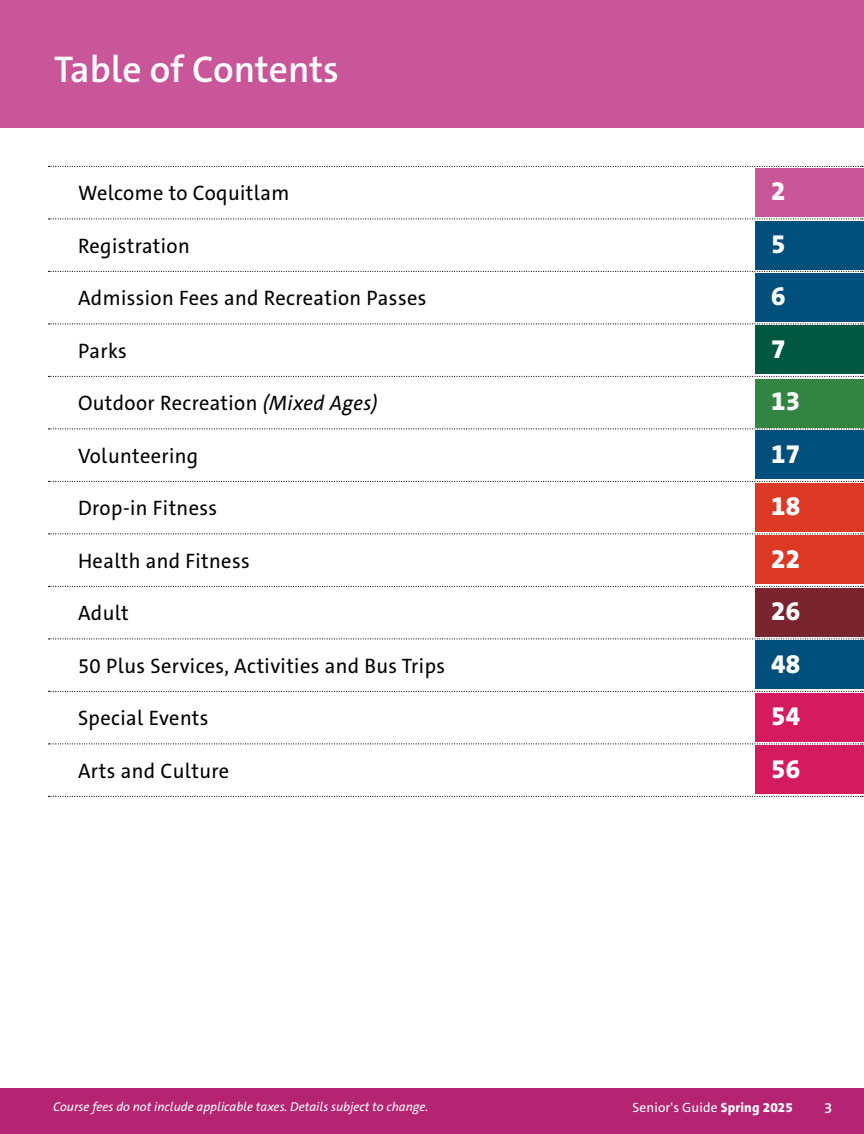
<style>
.page{position:relative;width:864px;height:1134px;background:#fff}
.page>*{position:absolute;margin:0;border:0;box-sizing:border-box;transform-origin:0 0}
.Page_Titles{font:600 37.5px "The Sans C5";color:#fff}
.Listing{font:800 27px "The Sans C5";letter-spacing:.02em;color:#fff}
.Listing-2{font:21px "The Sans C5";letter-spacing:.02em;color:#000}
.t1{font:600 15px "The Sans C5";color:#fff}
.t2{font:13.5px "The Sans C5";letter-spacing:.01em;color:#fff}
.t3{font:italic 12.75px "The Sans C5";color:#fff}
.s1{font-style:italic}
.s2{font-weight:800}
</style>
<div class="page">
<div style="left:0;top:0;width:864px;height:127px;background:#ca569a"></div>
<div style="left:756px;top:379px;width:108px;height:48px;background:#328541"></div>
<div style="left:756px;top:273px;width:108px;height:48px;background:#004e7c"></div>
<div style="left:756px;top:431px;width:108px;height:48px;background:#004e7c"></div>
<div style="left:756px;top:483px;width:108px;height:48px;background:#dd3a26"></div>
<div style="left:756px;top:536px;width:108px;height:48px;background:#dd3a26"></div>
<div style="left:756px;top:326px;width:108px;height:48px;background:#015740"></div>
<div style="left:756px;top:588px;width:108px;height:48px;background:#79242f"></div>
<div style="left:755px;top:221px;width:109px;height:48px;background:#004e7c"></div>
<div style="left:756px;top:746px;width:108px;height:48px;background:#d31b5e"></div>
<div style="left:756px;top:169px;width:108px;height:48px;background:#ca569a"></div>
<div style="left:756px;top:641px;width:108px;height:48px;background:#004e7c"></div>
<div style="left:756px;top:693px;width:108px;height:48px;background:#d31b5e"></div>
<svg style="left:49px;top:166px;width:814px;height:1px"></svg>
<svg style="left:49px;top:218px;width:814px;height:1px"></svg>
<svg style="left:49px;top:271px;width:814px;height:1px"></svg>
<svg style="left:49px;top:323px;width:814px;height:1px"></svg>
<svg style="left:49px;top:376px;width:814px;height:1px"></svg>
<svg style="left:49px;top:428px;width:814px;height:1px"></svg>
<svg style="left:49px;top:481px;width:814px;height:1px"></svg>
<svg style="left:49px;top:533px;width:814px;height:1px"></svg>
<svg style="left:49px;top:586px;width:814px;height:1px"></svg>
<svg style="left:49px;top:638px;width:814px;height:1px"></svg>
<svg style="left:49px;top:691px;width:814px;height:1px"></svg>
<svg style="left:49px;top:743px;width:814px;height:1px"></svg>
<svg style="left:49px;top:796px;width:814px;height:1px"></svg>
<div style="left:0;top:1088px;width:864px;height:46px;background:#b42472"></div>
<p class="Page_Titles" style="left:54px;top:45px;width:286px">Table of Contents</p>
<p class="Listing-2" style="left:78px;top:180px;width:213px">Welcome to Coquitlam</p>
<p class="Listing" style="left:771px;top:174px;width:16px">2</p>
<p class="Listing-2" style="left:78px;top:232px;width:113px">Registration</p>
<p class="Listing" style="left:771px;top:226px;width:16px">5</p>
<p class="Listing-2" style="left:78px;top:285px;width:350px">Admission Fees and Recreation Passes</p>
<p class="Listing" style="left:771px;top:279px;width:16px">6</p>
<p class="Listing-2" style="left:78px;top:337px;width:50px">Parks</p>
<p class="Listing" style="left:771px;top:331px;width:16px">7</p>
<p class="Listing-2" style="left:78px;top:390px;width:301px">Outdoor Recreation <span class="s1">(Mixed Ages)</span></p>
<p class="Listing" style="left:771px;top:384px;width:31px">13</p>
<p class="Listing-2" style="left:78px;top:442px;width:122px">Volunteering</p>
<p class="Listing" style="left:771px;top:436px;width:31px">17</p>
<p class="Listing-2" style="left:78px;top:495px;width:141px">Drop-in Fitness</p>
<p class="Listing" style="left:771px;top:489px;width:31px">18</p>
<p class="Listing-2" style="left:78px;top:547px;width:173px">Health and Fitness</p>
<p class="Listing" style="left:771px;top:541px;width:31px">22</p>
<p class="Listing-2" style="left:78px;top:600px;width:52px">Adult</p>
<p class="Listing" style="left:771px;top:594px;width:31px">26</p>
<p class="Listing-2" style="left:78px;top:652px;width:369px">50 Plus Services, Activities and Bus Trips</p>
<p class="Listing" style="left:771px;top:646px;width:31px">48</p>
<p class="Listing-2" style="left:78px;top:705px;width:132px">Special Events</p>
<p class="Listing" style="left:771px;top:699px;width:31px">54</p>
<p class="Listing-2" style="left:78px;top:757px;width:153px">Arts and Culture</p>
<p class="Listing" style="left:771px;top:751px;width:31px">56</p>
<p class="t3" style="left:53px;top:1099px;width:377px">Course fees do not include applicable taxes. Details subject to change.</p>
<p class="t2" style="left:633px;top:1099px;width:162px">Senior's Guide <span class="s2">Spring 2025</span></p>
<p class="t1" style="left:824px;top:1098px;width:10px">3</p>
</div>
